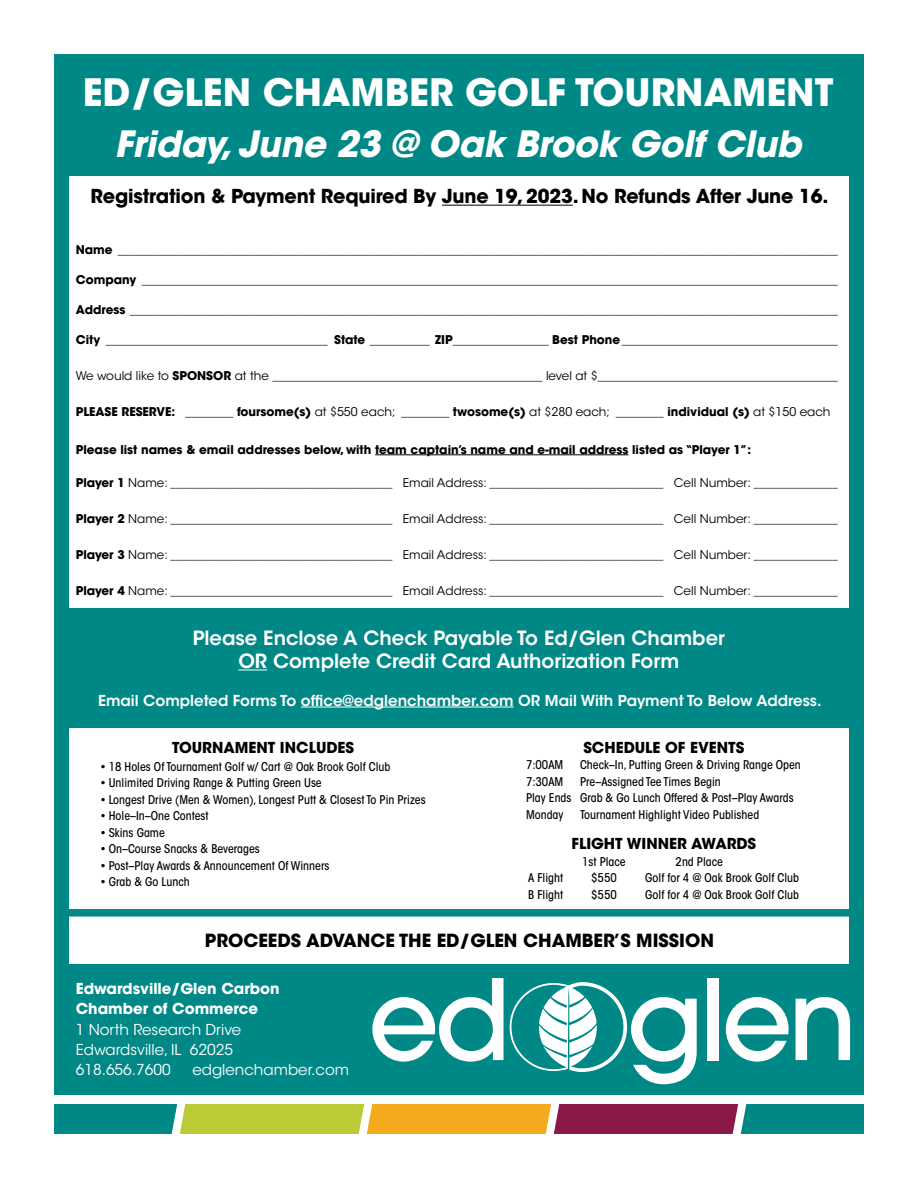
<style>
.page{position:relative;width:918px;height:1188px;background:#fff}
.page>*{position:absolute;margin:0;border:0;box-sizing:border-box;transform-origin:0 0}
.t1{font:700 37.5px "ITC Avant Garde Std";color:#fff}
.t2{font:italic 700 36px "ITC Avant Garde Std";letter-spacing:-.01em;color:#fff}
.t3{font:600 19.5px/23.4px "ITC Avant Garde Std";color:#fff;text-align:center}
.t4{font:700 19.2px "ITC Avant Garde Std";letter-spacing:-.01em;color:#000}
.t5{font:700 18px "ITC Avant Garde Std";color:#000}
.t6{font:600 15px "ITC Avant Garde Std";color:#fff}
.t7{font:15px/20.2px "ITC Avant Garde Std";color:#fff}
.t8{font:700 15px "ITC Avant Garde Std";color:#000}
.t9{font:700 15px/20.2px "ITC Avant Garde Std";color:#fff}
.t10{font:12px "ITC Avant Garde Std";color:#000}
.t11{font:500 condensed 12px/16.5px "ITC Avant Garde Std";color:#000}
.t12{font:700 12px "ITC Avant Garde Std";color:#000}
.s1{font-weight:700}
</style>
<div class="page">
<div style="left:54px;top:54px;width:810px;height:1041px;border:15px solid #008887"></div>
<hr style="left:375px;top:455px;width:254px;height:1px;background:#000">
<div style="left:62px;top:612px;width:795px;height:112px;background:#008887"></div>
<div style="left:61px;top:608px;width:797px;height:7px;background:#008887"></div>
<div style="left:61px;top:721px;width:797px;height:7px;background:#008887"></div>
<div style="left:61px;top:909px;width:797px;height:8px;background:#008887"></div>
<div style="left:63px;top:64px;width:792px;height:111px;background:#008887"></div>
<div style="left:54px;top:964px;width:810px;height:131px;background:#008887"></div>
<svg style="left:372px;top:978px;width:131px;height:84px"></svg>
<svg style="left:510px;top:982px;width:187px;height:102px"></svg>
<div style="left:707px;top:978px;width:12px;height:82px;background:#fff"></div>
<svg style="left:726px;top:997px;width:63px;height:65px"></svg>
<svg style="left:796px;top:997px;width:54px;height:63px"></svg>
<hr style="left:442px;top:205px;width:131px;height:1px;background:#000">
<svg style="left:54px;top:1104px;width:810px;height:30px;background:#878a54"></svg>
<svg style="left:238px;top:669px;width:29px;height:1px"></svg>
<hr style="left:301px;top:707px;width:213px;height:1px;background:#fff">
<h1 class="t1" style="left:83px;top:68px;width:752px">ED/GLEN CHAMBER GOLF TOURNAMENT</h1>
<h2 class="t2" style="left:115px;top:120px;width:688px">Friday, June 23 @ Oak Brook Golf Club</h2>
<h3 class="t4" style="left:91px;top:184px;width:739px">Registration &amp; Payment Required By June 19, 2023. No Refunds After June 16.</h3>
<p class="t10" style="left:76px;top:242px;width:763px"><span class="s1">Name</span> ________________________________________________________________________________________________________________________</p>
<p class="t10" style="left:76px;top:272px;width:763px"><span class="s1">Company</span> ____________________________________________________________________________________________________________________</p>
<p class="t10" style="left:76px;top:302px;width:763px"><span class="s1">Address</span> ______________________________________________________________________________________________________________________</p>
<p class="t10" style="left:76px;top:332px;width:763px"><span class="s1">City</span> _____________________________________ <span class="s1">State</span> __________ <span class="s1">ZIP</span>________________ <span class="s1">Best Phone</span>____________________________________</p>
<p class="t10" style="left:76px;top:368px;width:763px">We would like to <span class="s1">SPONSOR</span> at the _____________________________________________ level at $________________________________________</p>
<p class="t10" style="left:76px;top:404px;width:756px"><span class="s1">PLEASE RESERVE:</span> ________ <span class="s1">foursome(s)</span> at $550 each; ________ <span class="s1">twosome(s)</span> at $280 each; ________ <span class="s1">individual (s)</span> at $150 each</p>
<p class="t12" style="left:76px;top:441px;width:677px">Please list names &amp; email addresses below, with team captain’s name and e-mail address listed as “Player 1”:</p>
<p class="t10" style="left:76px;top:475px;width:763px"><span class="s1">Player 1</span> Name: _____________________________________ Email Address: _____________________________ Cell Number: ______________</p>
<p class="t10" style="left:76px;top:511px;width:763px"><span class="s1">Player 2</span> Name: _____________________________________ Email Address: _____________________________ Cell Number: ______________</p>
<p class="t10" style="left:76px;top:547px;width:763px"><span class="s1">Player 3</span> Name: _____________________________________ Email Address: _____________________________ Cell Number: ______________</p>
<p class="t10" style="left:76px;top:583px;width:763px"><span class="s1">Player 4</span> Name: _____________________________________ Email Address: _____________________________ Cell Number: ______________</p>
<h3 class="t3" style="left:193px;top:626px;width:534px">Please Enclose A Check Payable To Ed/Glen Chamber<br>OR Complete Credit Card Authorization Form</h3>
<p class="t6" style="left:98px;top:691px;width:725px">Email Completed Forms To office@edglenchamber.com OR Mail With Payment To Below Address.</p>
<p class="t8" style="left:172px;top:737px;width:184px">TOURNAMENT INCLUDES</p>
<p class="t11" style="left:100px;top:758px;width:292px">• 18 Holes Of Tournament Golf w/ Cart @ Oak Brook Golf Club</p>
<p class="t11" style="left:100px;top:775px;width:223px">• Unlimited Driving Range &amp; Putting Green Use</p>
<p class="t11" style="left:100px;top:791px;width:327px">• Longest Drive (Men &amp; Women), Longest Putt &amp; Closest To Pin Prizes</p>
<p class="t11" style="left:100px;top:808px;width:110px">• Hole–In–One Contest</p>
<p class="t11" style="left:100px;top:824px;width:66px">• Skins Game</p>
<p class="t11" style="left:100px;top:841px;width:161px">• On–Course Snacks &amp; Beverages</p>
<p class="t11" style="left:100px;top:857px;width:231px">• Post–Play Awards &amp; Announcement Of Winners</p>
<p class="t11" style="left:100px;top:874px;width:91px">• Grab &amp; Go Lunch</p>
<p class="t8" style="left:583px;top:737px;width:162px">SCHEDULE OF EVENTS</p>
<p class="t11" style="left:526px;top:757px;width:39px">7:00AM</p>
<p class="t11" style="left:580px;top:757px;width:222px">Check–In, Putting Green &amp; Driving Range Open</p>
<p class="t11" style="left:526px;top:773px;width:39px">7:30AM</p>
<p class="t11" style="left:526px;top:773px;width:269px;text-indent:54px">Pre–Assigned Tee Times Begin<br>Play Ends Grab &amp; Go Lunch Offered &amp; Post–Play Awards<br>Monday</p>
<p class="t11" style="left:580px;top:806px;width:181px">Tournament Highlight Video Published</p>
<p class="t8" style="left:571px;top:834px;width:186px">FLIGHT WINNER AWARDS</p>
<p class="t11" style="left:582px;top:853px;width:45px">1st Place</p>
<p class="t11" style="left:676px;top:853px;width:49px">2nd Place</p>
<p class="t11" style="left:528px;top:870px;width:36px">A Flight</p>
<p class="t11" style="left:591px;top:870px;width:27px">$550</p>
<p class="t11" style="left:645px;top:870px;width:155px">Golf for 4 @ Oak Brook Golf Club</p>
<p class="t11" style="left:528px;top:886px;width:37px">B Flight</p>
<p class="t11" style="left:591px;top:886px;width:27px">$550</p>
<p class="t11" style="left:645px;top:886px;width:155px">Golf for 4 @ Oak Brook Golf Club</p>
<h3 class="t5" style="left:205px;top:929px;width:511px">PROCEEDS ADVANCE THE ED/GLEN CHAMBER’S MISSION</h3>
<p class="t9" style="left:76px;top:978px;width:206px">Edwardsville/Glen Carbon<br>Chamber of Commerce</p>
<p class="t7" style="left:76px;top:1019px;width:167px">1 North Research Drive<br>Edwardsville, IL 62025<br>618.656.7600</p>
<p class="t7" style="left:192px;top:1060px;width:158px">edglenchamber.com</p>
</div>
